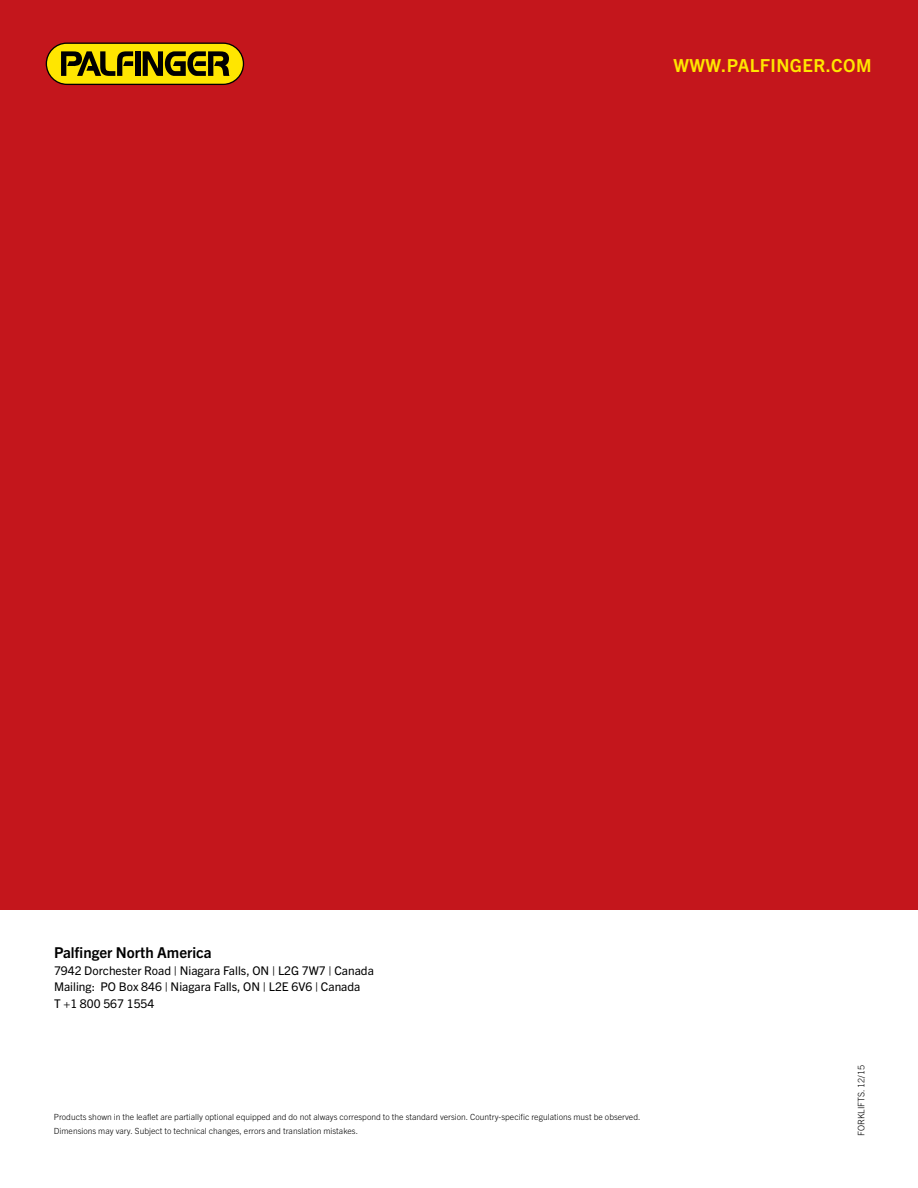
<style>
.page{position:relative;width:918px;height:1188px;background:#fff}
.page>*{position:absolute;margin:0;border:0;box-sizing:border-box;transform-origin:0 0}
.t1{font:700 18px "Trade Gothic Next LT Pro";letter-spacing:.025em;color:#ffe600}
.t2{font:700 15px "Trade Gothic Next LT Pro";color:#000}
.t3{font:12px/16.5px "Trade Gothic Next LT Pro";color:#000}
.t4{font:300 9px "Trade Gothic Next LT Pro";color:#000}
.t5{font:300 8.55px/14.1px "Trade Gothic Next LT Pro";color:#000}
</style>
<div class="page">
<div style="left:0;top:0;width:918px;height:910px;background:#c4161c"></div>
<svg style="left:46px;top:43px;width:198px;height:42px;background:#a48d01"></svg>
<h1 class="t1" style="left:673px;top:53px;width:200px">WWW.PALFINGER.COM</h1>
<h2 class="t2" style="left:54px;top:943px;width:159px">Palfinger North America</h2>
<h3 class="t3" style="left:54px;top:961px;width:321px">7942 Dorchester Road | Niagara Falls, ON | L2G 7W7 | Canada<br>Mailing: PO Box 846 | Niagara Falls, ON | L2E 6V6 | Canada<br>T +1 800 567 1554</h3>
<p class="t5" style="left:54px;top:1109px;width:588px">Products shown in the leaflet are partially optional equipped and do not always correspond to the standard version. Country-specific regulations must be observed.<br>Dimensions may vary. Subject to technical changes, errors and translation mistakes.</p>
<p class="t4" style="left:855px;top:1136px;width:72px;rotate:-90deg">FORKLIFTS. 12/15</p>
</div>
